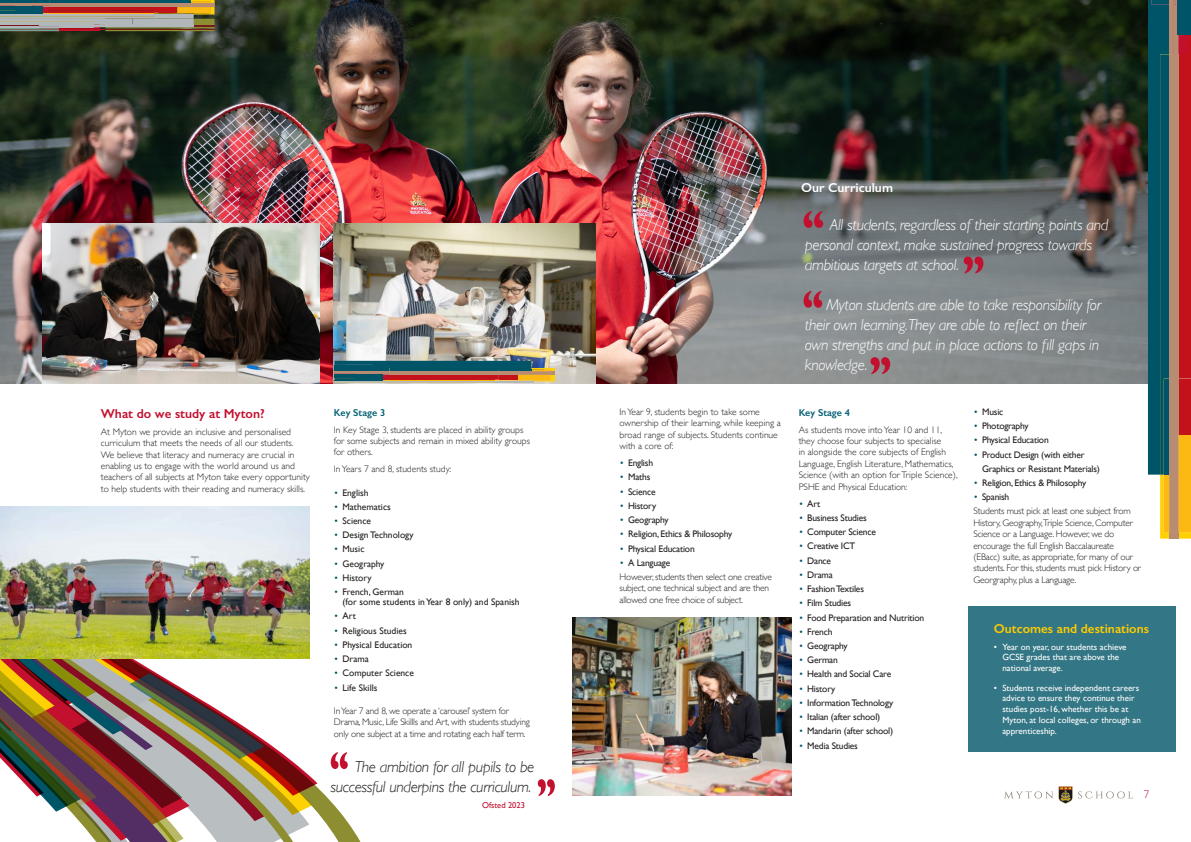
<style>
.page{position:relative;width:1191px;height:842px;background:#fff}
.page>*{position:absolute;margin:0;border:0;box-sizing:border-box;transform-origin:0 0}
.t1{font:italic 300 16px/20px "Gill Sans";letter-spacing:-.02em;color:#fff}
.t2{font:italic 300 16px/20px "Gill Sans";letter-spacing:-.02em;color:#231f20;text-align:right}
.t3{font:600 13px "Gill Sans";color:#fc0}
.t4{font:600 13px "Gill Sans";color:#c3102f}
.t5{font:600 13px "Gill Sans";color:#fff}
.t6{font:300 11px "Gill Sans";color:#c3102f}
.t7{font:600 10px "Gill Sans";color:#046175}
.t8{font:300 9.5px/11.4px "Gill Sans";color:#231f20}
.t9{font:300 9.5px/11.4px "Gill Sans";letter-spacing:-.02em;color:#231f20}
.t10{font:9.5px "Gill Sans";letter-spacing:-.02em;color:#231f20}
.t11{font:9.5px/10px "Gill Sans";color:#231f20}
.t12{font:9px/10.8px "Gill Sans";color:#fff}
.t13{font:8.5px "Gill Sans";color:#c3102f}
.s1{font-weight:300;color:#005467}
</style>
<div class="page">
<div style="left:968px;top:606px;width:207px;height:146px;background:#337685"></div>
<img style="left:0;top:0;width:1148px;height:384px">
<svg style="left:319px;top:347px;width:42px;height:495px"></svg>
<svg style="left:0;top:347px;width:309px;height:495px"></svg>
<svg style="left:1148px;top:0;width:43px;height:539px;background:#716158"></svg>
<hr style="left:1187px;top:0;width:4px;height:34px;background:#005467">
<svg style="left:1004px;top:791px;width:49px;height:7px"></svg>
<svg style="left:1078px;top:791px;width:55px;height:7px"></svg>
<img style="left:1058px;top:787px;width:15px;height:17px">
<img style="left:43px;top:223px;width:277px;height:161px">
<svg style="left:0;top:0;width:214px;height:31px;background:#967f6e"></svg>
<hr style="left:0;top:26px;width:39px;height:1px;background:#b2b7bb">
<svg style="left:963px;top:257px;width:20px;height:17px"></svg>
<img style="left:572px;top:618px;width:219px;height:177px">
<img style="left:334px;top:223px;width:261px;height:161px">
<svg style="left:334px;top:361px;width:221px;height:22px;background:#67685f"></svg>
<hr style="left:334px;top:381px;width:49px;height:1px;background:#005467">
<hr style="left:356px;top:378px;width:27px;height:2px;background:#005467">
<img style="left:0;top:506px;width:310px;height:152px">
<svg style="left:803px;top:291px;width:19px;height:17px"></svg>
<svg style="left:870px;top:357px;width:20px;height:17px"></svg>
<svg style="left:331px;top:752px;width:17px;height:17px"></svg>
<svg style="left:538px;top:779px;width:17px;height:17px"></svg>
<svg style="left:803px;top:211px;width:20px;height:17px"></svg>
<p class="t4" style="left:101px;top:405px;width:165px">What do we study at Myton?</p>
<p class="t8" style="left:101px;top:425px;width:211px">At Myton we provide an inclusive and personalised curriculum that meets the needs of all our students.<br>We believe that literacy and numeracy are crucial in enabling us to engage with the world around us and teachers of all subjects at Myton take every opportunity to help students with their reading and numeracy skills.</p>
<p class="t7" style="left:334px;top:406px;width:53px">Key Stage 3</p>
<p class="t8" style="left:334px;top:423px;width:198px">In Key Stage 3, students are placed in ability groups for some subjects and remain in mixed ability groups for others.</p>
<p class="t8" style="left:334px;top:463px;width:119px">In Years 7 and 8, students study:</p>
<p class="t11" style="left:334px;top:487px;width:36px"><span class="s1">•</span> English</p>
<p class="t11" style="left:334px;top:501px;width:58px"><span class="s1">•</span> Mathematics</p>
<p class="t11" style="left:334px;top:516px;width:39px"><span class="s1">•</span> Science</p>
<p class="t11" style="left:334px;top:530px;width:81px"><span class="s1">•</span> Design Technology</p>
<p class="t10" style="left:334px;top:544px;width:32px"><span class="s1">•</span> Music</p>
<p class="t11" style="left:334px;top:558px;width:52px"><span class="s1">•</span> Geography</p>
<p class="t11" style="left:334px;top:573px;width:39px"><span class="s1">•</span> History</p>
<p class="t11" style="left:342px;top:587px;width:179px;text-indent:-9px"><span class="s1">•</span> French, German<br>(for some students in Year 8 only) and Spanish</p>
<p class="t10" style="left:334px;top:611px;width:23px"><span class="s1">•</span> Art</p>
<p class="t11" style="left:334px;top:625px;width:74px"><span class="s1">•</span> Religious Studies</p>
<p class="t11" style="left:334px;top:640px;width:80px"><span class="s1">•</span> Physical Education</p>
<p class="t10" style="left:334px;top:653px;width:36px"><span class="s1">•</span> Drama</p>
<p class="t11" style="left:334px;top:668px;width:82px"><span class="s1">•</span> Computer Science</p>
<p class="t11" style="left:334px;top:682px;width:45px"><span class="s1">•</span> Life Skills</p>
<p class="t9" style="left:334px;top:704px;width:197px">In Year 7 and 8, we operate a ‘carousel’ system for<br>Drama, Music, Life Skillls and Art, with students studying only one subject at a time and rotating each half term.</p>
<p class="t2" style="left:331px;top:756px;width:205px">The ambition for all pupils to be successful underpins the curriculum.</p>
<p class="t13" style="left:482px;top:800px;width:44px">Ofsted 2023</p>
<p class="t8" style="left:619px;top:405px;width:163px">In Year 9, students begin to take some ownership of their learning, while keeping a broad range of subjects. Students continue with a core of:</p>
<p class="t10" style="left:619px;top:457px;width:35px"><span class="s1">•</span> English</p>
<p class="t10" style="left:619px;top:471px;width:32px"><span class="s1">•</span> Maths</p>
<p class="t10" style="left:619px;top:486px;width:37px"><span class="s1">•</span> Science</p>
<p class="t10" style="left:619px;top:500px;width:38px"><span class="s1">•</span> History</p>
<p class="t10" style="left:619px;top:514px;width:50px"><span class="s1">•</span> Geography</p>
<p class="t10" style="left:619px;top:528px;width:114px"><span class="s1">•</span> Religion, Ethics &amp; Philosophy</p>
<p class="t10" style="left:619px;top:543px;width:77px"><span class="s1">•</span> Physical Education</p>
<p class="t10" style="left:619px;top:557px;width:52px"><span class="s1">•</span> A Language</p>
<p class="t9" style="left:619px;top:571px;width:154px">However, students then select one creative subject, one technical subject and are then allowed one free choice of subject.</p>
<p class="t5" style="left:801px;top:180px;width:93px">Our Curriculum</p>
<p class="t1" style="left:805px;top:215px;width:305px;text-indent:25px">All students, regardless of their starting points and personal context, make sustained progress towards ambitious targets at school.</p>
<p class="t1" style="left:805px;top:295px;width:298px;text-indent:21px">Myton students are able to take responsibility for their own learning.They are able to reflect on their own strengths and put in place actions to fill gaps in knowledge.</p>
<p class="t7" style="left:798px;top:406px;width:53px">Key Stage 4</p>
<p class="t8" style="left:798px;top:423px;width:160px">As students move into Year 10 and 11, they choose four subjects to specialise<br>in alongside the core subjects of English Language, English Literature, Mathematics, Science (with an option for Triple Science), PSHE and Physical Education:</p>
<p class="t10" style="left:798px;top:498px;width:23px"><span class="s1">•</span> Art</p>
<p class="t10" style="left:798px;top:512px;width:70px"><span class="s1">•</span> Business Studies</p>
<p class="t10" style="left:798px;top:526px;width:79px"><span class="s1">•</span> Computer Science</p>
<p class="t10" style="left:798px;top:540px;width:58px"><span class="s1">•</span> Creative ICT</p>
<p class="t10" style="left:798px;top:555px;width:34px"><span class="s1">•</span> Dance</p>
<p class="t10" style="left:798px;top:569px;width:36px"><span class="s1">•</span> Drama</p>
<p class="t10" style="left:798px;top:583px;width:67px"><span class="s1">•</span> Fashion Textiles</p>
<p class="t10" style="left:798px;top:597px;width:54px"><span class="s1">•</span> Film Studies</p>
<p class="t10" style="left:798px;top:612px;width:127px"><span class="s1">•</span> Food Preparation and Nutrition</p>
<p class="t10" style="left:798px;top:626px;width:35px"><span class="s1">•</span> French</p>
<p class="t10" style="left:798px;top:640px;width:50px"><span class="s1">•</span> Geography</p>
<p class="t10" style="left:798px;top:654px;width:41px"><span class="s1">•</span> German</p>
<p class="t10" style="left:798px;top:669px;width:94px"><span class="s1">•</span> Health and Social Care</p>
<p class="t10" style="left:798px;top:683px;width:38px"><span class="s1">•</span> History</p>
<p class="t10" style="left:798px;top:697px;width:96px"><span class="s1">•</span> Information Technology</p>
<p class="t10" style="left:798px;top:711px;width:83px"><span class="s1">•</span> Italian (after school)</p>
<p class="t10" style="left:798px;top:726px;width:96px"><span class="s1">•</span> Mandarin (after school)</p>
<p class="t10" style="left:798px;top:740px;width:61px"><span class="s1">•</span> Media Studies</p>
<p class="t10" style="left:973px;top:406px;width:31px"><span class="s1">•</span> Music</p>
<p class="t10" style="left:973px;top:420px;width:56px"><span class="s1">•</span> Photography</p>
<p class="t10" style="left:973px;top:434px;width:77px"><span class="s1">•</span> Physical Education</p>
<p class="t10" style="left:973px;top:449px;width:112px"><span class="s1">•</span> Product Design (with either</p>
<p class="t10" style="left:982px;top:463px;width:119px">Graphics or Resistant Materials)</p>
<p class="t10" style="left:973px;top:477px;width:114px"><span class="s1">•</span> Religion, Ethics &amp; Philosophy</p>
<p class="t10" style="left:973px;top:491px;width:37px"><span class="s1">•</span> Spanish</p>
<p class="t9" style="left:973px;top:505px;width:169px">Students must pick at least one subject from History, Geography,Triple Science, Computer Science or a Language. However, we do encourage the full English Baccalaureate (EBacc) suite, as appropriate, for many of our students. For this, students must pick History or Georgraphy, plus a Language.</p>
<p class="t3" style="left:994px;top:621px;width:157px">Outcomes and destinations</p>
<p class="t12" style="left:1002px;top:641px;width:125px;text-indent:-9px">• Year on year, our students achieve<br>GCSE grades that are above the national average.</p>
<p class="t12" style="left:1002px;top:682px;width:140px;text-indent:-9px">• Students receive independent careers advice to ensure they continue their studies post-16, whether this be at Myton, at local colleges, or through an apprenticeship.</p>
<p class="t6" style="left:1143px;top:786px;width:7px">7</p>
</div>
